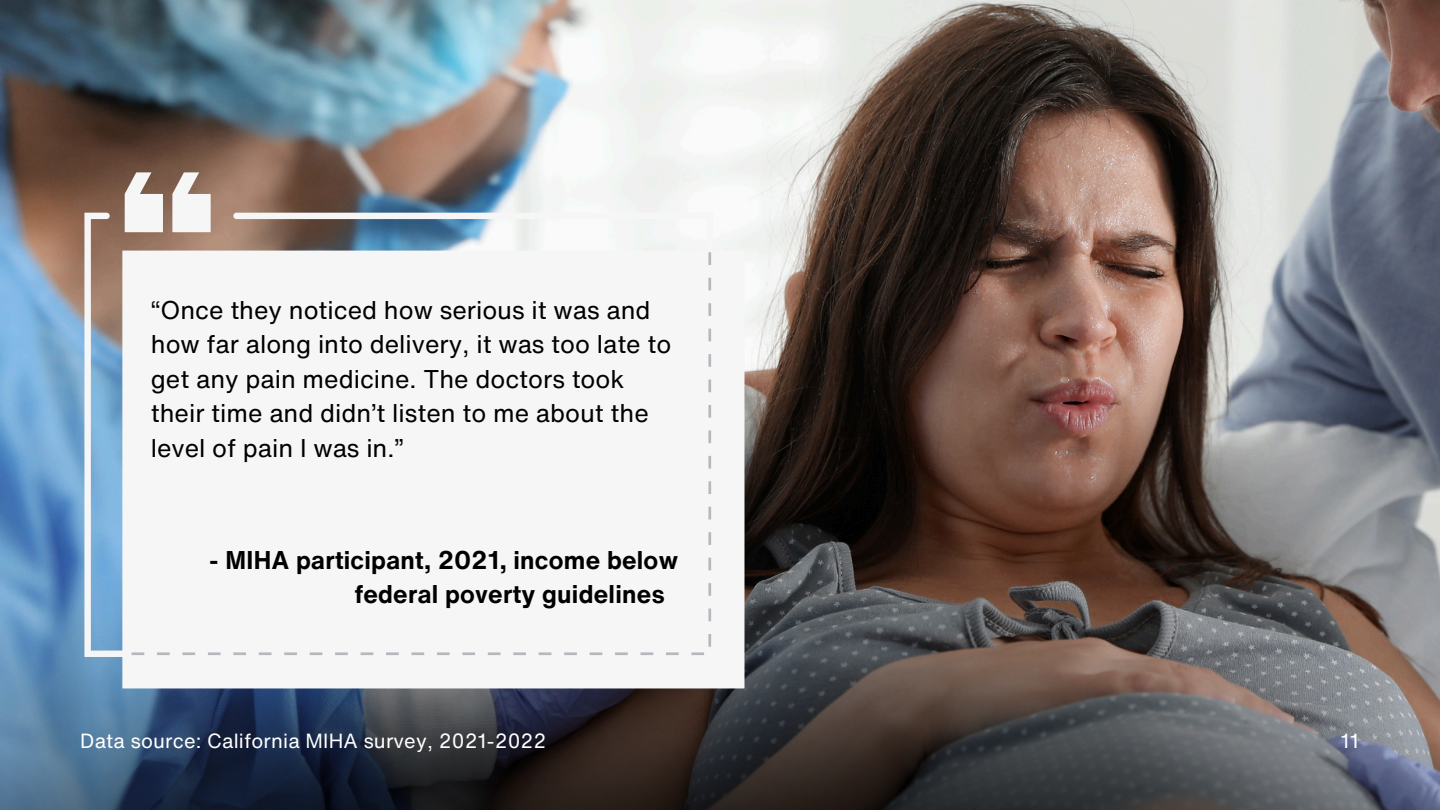
<style>
.page{position:relative;width:1440px;height:810px;background:#fff}
.page>*{position:absolute;margin:0;border:0;box-sizing:border-box;transform-origin:0 0}
.t1{font:25px/34.5px "Helvetica Now Text";color:#000}
.t2{font:700 25px/34.5px "Helvetica Now Text";letter-spacing:.01em;color:#000}
.t3{font:20px "Helvetica Now Text";letter-spacing:.01em;color:#fff}
</style>
<div class="page">
<img style="left:0;top:0;width:1440px;height:420px">
<img style="left:0;top:420px;width:1440px;height:390px">
<div style="left:122px;top:251px;width:623px;height:437px;background:#f6f6f6"></div>
<svg style="left:84px;top:213px;width:149px;height:444px;fill:#f6f6f6"></svg>
<div style="left:233px;top:213px;width:480px;height:444px;background:#f6f6f6"></div>
<svg style="left:125px;top:172px;width:38px;height:60px"></svg>
<svg style="left:172px;top:172px;width:39px;height:60px"></svg>
<svg style="left:708px;top:252px;width:3px;height:13px"></svg>
<svg style="left:708px;top:278px;width:3px;height:12px"></svg>
<svg style="left:708px;top:303px;width:3px;height:13px"></svg>
<svg style="left:708px;top:329px;width:3px;height:12px"></svg>
<svg style="left:708px;top:354px;width:3px;height:13px"></svg>
<svg style="left:708px;top:380px;width:3px;height:12px"></svg>
<svg style="left:708px;top:405px;width:3px;height:13px"></svg>
<svg style="left:708px;top:430px;width:3px;height:13px"></svg>
<svg style="left:708px;top:456px;width:3px;height:13px"></svg>
<svg style="left:708px;top:481px;width:3px;height:13px"></svg>
<svg style="left:708px;top:507px;width:3px;height:12px"></svg>
<svg style="left:708px;top:532px;width:3px;height:13px"></svg>
<svg style="left:708px;top:558px;width:3px;height:12px"></svg>
<svg style="left:708px;top:583px;width:3px;height:13px"></svg>
<svg style="left:708px;top:609px;width:3px;height:12px"></svg>
<svg style="left:132px;top:652px;width:12px;height:3px"></svg>
<svg style="left:157px;top:652px;width:13px;height:3px"></svg>
<svg style="left:182px;top:652px;width:13px;height:3px"></svg>
<svg style="left:208px;top:652px;width:13px;height:3px"></svg>
<svg style="left:233px;top:652px;width:13px;height:3px"></svg>
<svg style="left:259px;top:652px;width:13px;height:3px"></svg>
<svg style="left:284px;top:652px;width:13px;height:3px"></svg>
<svg style="left:310px;top:652px;width:12px;height:3px"></svg>
<svg style="left:335px;top:652px;width:13px;height:3px"></svg>
<svg style="left:361px;top:652px;width:12px;height:3px"></svg>
<svg style="left:386px;top:652px;width:13px;height:3px"></svg>
<svg style="left:411px;top:652px;width:13px;height:3px"></svg>
<svg style="left:437px;top:652px;width:13px;height:3px"></svg>
<svg style="left:462px;top:652px;width:13px;height:3px"></svg>
<svg style="left:488px;top:652px;width:13px;height:3px"></svg>
<svg style="left:513px;top:652px;width:13px;height:3px"></svg>
<svg style="left:539px;top:652px;width:12px;height:3px"></svg>
<svg style="left:564px;top:652px;width:13px;height:3px"></svg>
<svg style="left:590px;top:652px;width:12px;height:3px"></svg>
<svg style="left:615px;top:652px;width:13px;height:3px"></svg>
<svg style="left:641px;top:652px;width:12px;height:3px"></svg>
<svg style="left:666px;top:652px;width:13px;height:3px"></svg>
<svg style="left:691px;top:634px;width:20px;height:21px"></svg>
<h1 class="t1" style="left:151px;top:292px;width:522px">“Once they noticed how serious it was and how far along into delivery, it was too late to get any pain medicine. The doctors took their time and didn’t listen to me about the level of pain I was in.”</h1>
<p class="t2" style="left:355px;top:542px;width:325px;text-indent:-145px">- MIHA participant, 2021, income below federal poverty guidelines</p>
<h2 class="t3" style="left:80px;top:726px;width:468px">Data source: California MIHA survey, 2021-2022</h2>
<p class="t3" style="left:1341px;top:726px;width:20px">11</p>
</div>
